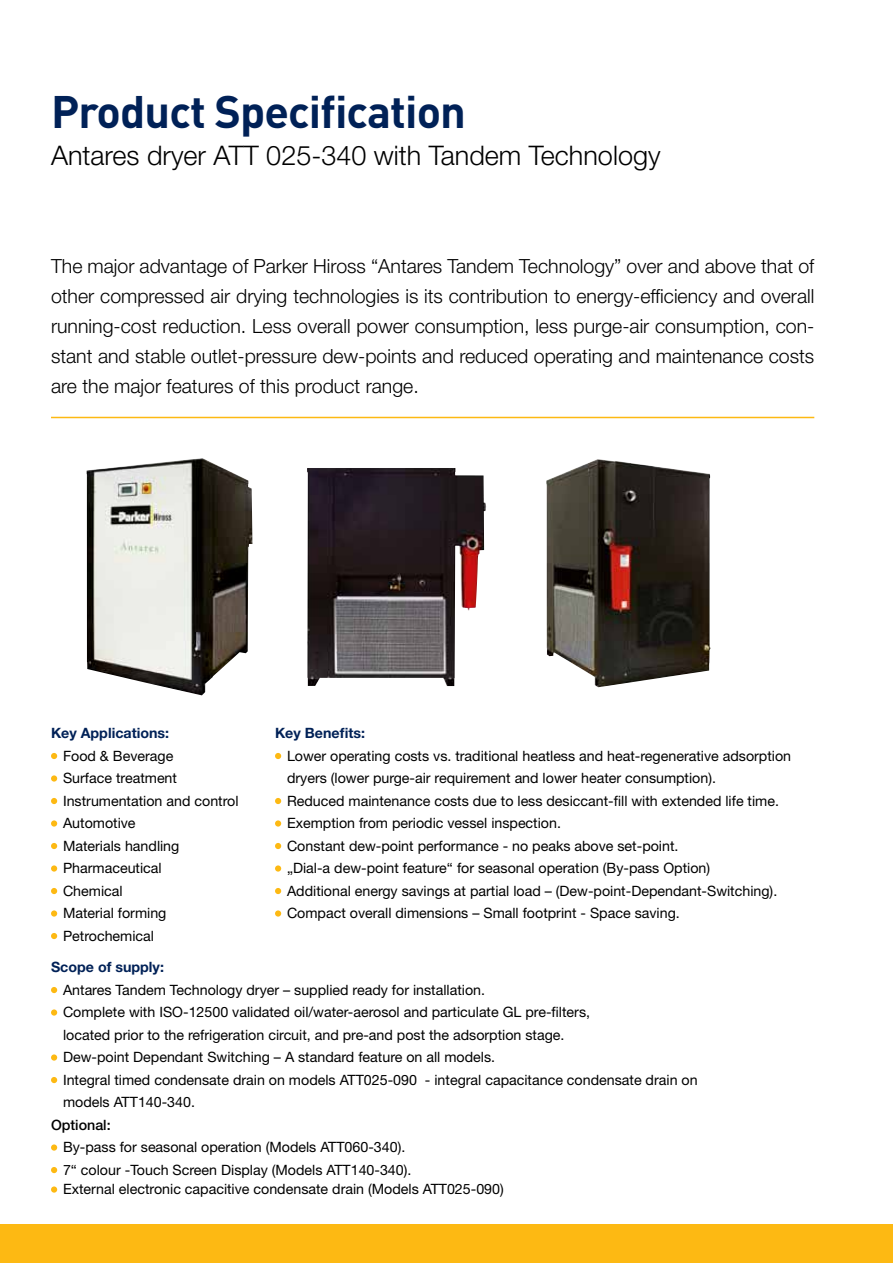
<style>
.page{position:relative;width:893px;height:1263px;background:#fff}
.page>*{position:absolute;margin:0;border:0;box-sizing:border-box;transform-origin:0 0}
.t1{font:700 45px "DINOT";letter-spacing:-.02em;color:#002157}
.t2{font:300 27px "Helvetica Neue LT Std";color:#000}
.t3{font:300 19.5px/30px "Helvetica Neue LT Std";color:#000;text-align:justify}
.t4{font:14.25px/22.5px "Helvetica Neue LT Std";color:#000}
.t5{font:700 14.25px "Helvetica Neue LT Std";color:#002157}
.t6{font:500 14.25px "Helvetica Neue LT Std";color:#000}
</style>
<div class="page">
<svg style="left:51px;top:987px;width:6px;height:6px"></svg>
<div style="left:51px;top:1009px;width:6px;height:7px;background:#fdb913;border-radius:50%"></div>
<div style="left:51px;top:1054px;width:6px;height:7px;background:#fdb913;border-radius:50%"></div>
<svg style="left:51px;top:1077px;width:6px;height:6px"></svg>
<div style="left:51px;top:1144px;width:6px;height:7px;background:#fdb913;border-radius:50%"></div>
<svg style="left:51px;top:1167px;width:6px;height:6px"></svg>
<div style="left:51px;top:1186px;width:6px;height:7px;background:#fdb913;border-radius:50%"></div>
<svg style="left:275px;top:753px;width:6px;height:6px"></svg>
<svg style="left:275px;top:798px;width:6px;height:6px"></svg>
<div style="left:275px;top:820px;width:6px;height:7px;background:#fdb913;border-radius:50%"></div>
<svg style="left:275px;top:843px;width:6px;height:6px"></svg>
<div style="left:275px;top:865px;width:6px;height:7px;background:#fdb913;border-radius:50%"></div>
<svg style="left:275px;top:888px;width:6px;height:6px"></svg>
<div style="left:275px;top:910px;width:6px;height:7px;background:#fdb913;border-radius:50%"></div>
<svg style="left:51px;top:753px;width:6px;height:6px"></svg>
<div style="left:51px;top:775px;width:6px;height:7px;background:#fdb913;border-radius:50%"></div>
<svg style="left:51px;top:798px;width:6px;height:6px"></svg>
<div style="left:51px;top:820px;width:6px;height:7px;background:#fdb913;border-radius:50%"></div>
<svg style="left:51px;top:843px;width:6px;height:6px"></svg>
<div style="left:51px;top:865px;width:6px;height:7px;background:#fdb913;border-radius:50%"></div>
<svg style="left:51px;top:888px;width:6px;height:6px"></svg>
<div style="left:51px;top:910px;width:6px;height:7px;background:#fdb913;border-radius:50%"></div>
<svg style="left:51px;top:933px;width:6px;height:6px"></svg>
<div style="left:0;top:1225px;width:893px;height:38px;background:#fdb913"></div>
<img style="left:87px;top:458px;width:166px;height:237px">
<img style="left:307px;top:468px;width:179px;height:218px">
<img style="left:546px;top:459px;width:165px;height:228px">
<hr style="left:51px;top:417px;width:763px;height:1px;background:#fdb913">
<h1 class="t1" style="left:51px;top:81px;width:416px">Product Specification</h1>
<h2 class="t2" style="left:51px;top:139px;width:611px">Antares dryer ATT 025-340 with Tandem Technology</h2>
<p class="t3" style="left:51px;top:251px;width:765px">The major advantage of Parker Hiross “Antares Tandem Technology” over and above that of other compressed air drying technologies is its contribution to energy-efficiency and overall running-cost reduction. Less overall power consumption, less purge-air consumption, con&shy;stant and stable outlet-pressure dew-points and reduced operating and maintenance costs are the major features of this product range.</p>
<p class="t5" style="left:51px;top:724px;width:120px">Key Applications:</p>
<p class="t4" style="left:63px;top:744px;width:177px">Food &amp; Beverage<br>Surface treatment<br>Instrumentation and control<br>Automotive<br>Materials handling<br>Pharmaceutical<br>Chemical<br>Material forming<br>Petrochemical</p>
<p class="t5" style="left:275px;top:724px;width:92px">Key Benefits:</p>
<p class="t4" style="left:287px;top:744px;width:506px">Lower operating costs vs. traditional heatless and heat-regenerative adsorption dryers (lower purge-air requirement and lower heater consumption).<br>Reduced maintenance costs due to less desiccant-fill with extended life time.<br>Exemption from periodic vessel inspection.<br>Constant dew-point performance - no peaks above set-point.<br>„Dial-a dew-point feature“ for seasonal operation (By-pass Option)<br>Additional energy savings at partial load – (Dew-point-Dependant-Switching).<br>Compact overall dimensions – Small footprint - Space saving.</p>
<p class="t5" style="left:51px;top:958px;width:114px">Scope of supply:</p>
<p class="t4" style="left:63px;top:978px;width:636px">Antares Tandem Technology dryer – supplied ready for installation.<br>Complete with ISO-12500 validated oil/water-aerosol and particulate GL pre-filters,<br>located prior to the refrigeration circuit, and pre-and post the adsorption stage.<br>Dew-point Dependant Switching – A standard feature on all models.<br>Integral timed condensate drain on models ATT025-090 - integral capacitance condensate drain on models ATT140-340.</p>
<p class="t6" style="left:51px;top:1116px;width:61px">Optional:</p>
<p class="t4" style="left:63px;top:1135px;width:350px">By-pass for seasonal operation (Models ATT060-340).<br>7“ colour -Touch Screen Display (Models ATT140-340).</p>
<p class="t4" style="left:63px;top:1177px;width:442px">External electronic capacitive condensate drain (Models ATT025-090)</p>
</div>
